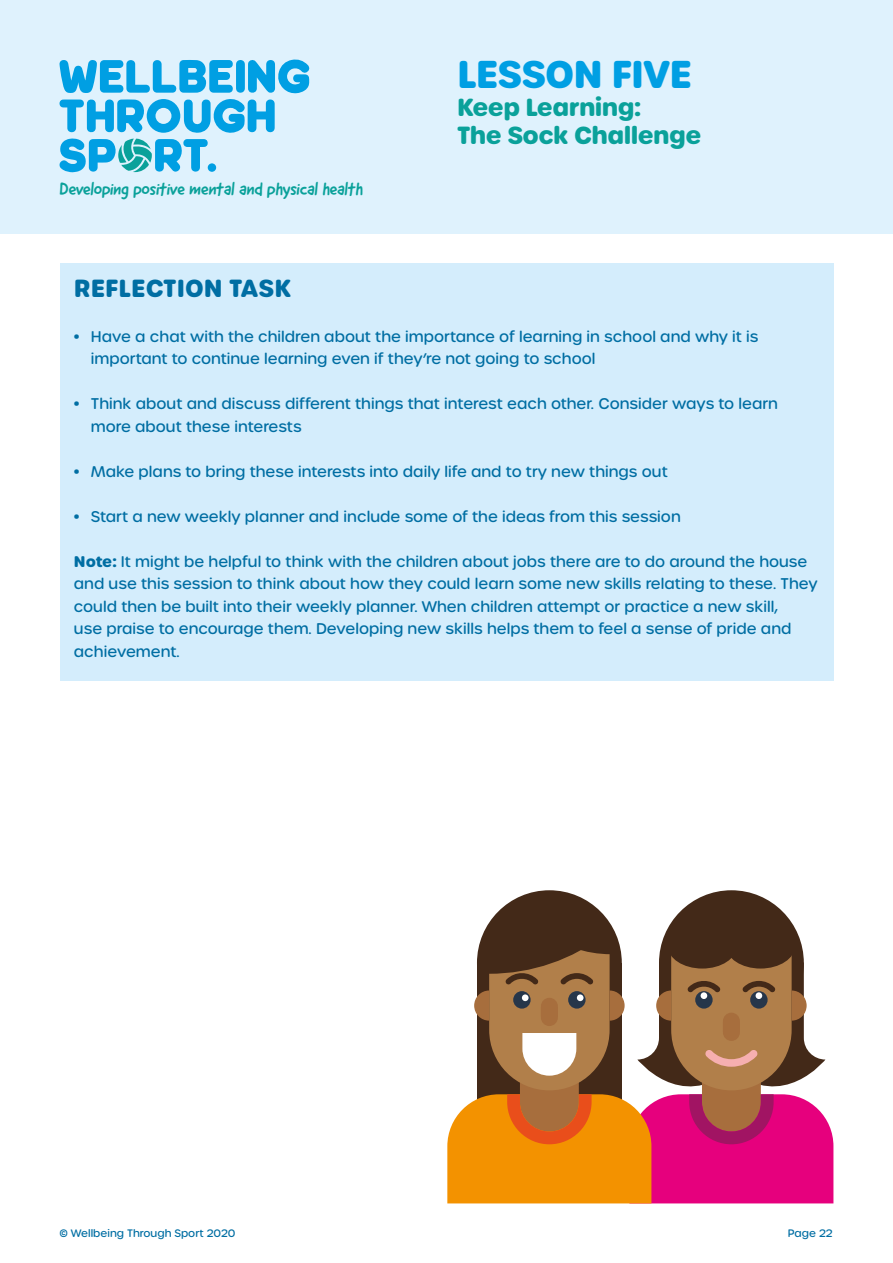
<style>
.page{position:relative;width:893px;height:1263px;background:#fff}
.page>*{position:absolute;margin:0;border:0;box-sizing:border-box;transform-origin:0 0}
.t1{font:700 37.5px "Urbane Rounded";letter-spacing:-.025em;color:#009fe3}
.t2{font:700 24px/28.2px "Urbane Rounded";letter-spacing:-.025em;color:#0aa19a}
.t3{font:700 24px "Urbane Rounded";color:#006ea3}
.t4{font:18px "Good Dog New";letter-spacing:-.025em;color:#0aa19a}
.t5{font:500 15px/22.5px "Urbane Rounded";color:#006ea3}
.t6{font:500 10.5px "Urbane Rounded";color:#006ea3}
.s1{font-weight:700}
</style>
<div class="page">
<div style="left:0;top:0;width:893px;height:234px;background:#dff2fd"></div>
<svg style="left:59px;top:59px;width:251px;height:113px"></svg>
<div style="left:60px;top:264px;width:773px;height:417px;background:#d4edfc"></div>
<div style="left:659px;top:890px;width:145px;height:146px;background:#432918;border-radius:50%"></div>
<div style="left:477px;top:890px;width:145px;height:146px;background:#432918;border-radius:50%"></div>
<svg style="left:447px;top:931px;width:386px;height:272px"></svg>
<p class="t4" style="left:60px;top:177px;width:305px">Developing positive mental and physical health</p>
<h1 class="t1" style="left:457px;top:48px;width:237px">LESSON FIVE</h1>
<h2 class="t2" style="left:457px;top:93px;width:246px">Keep Learning:<br>The Sock Challenge</h2>
<h2 class="t3" style="left:74px;top:271px;width:219px">REFLECTION TASK</h2>
<p class="t5" style="left:91px;top:325px;width:669px;text-indent:-17px">• Have a chat with the children about the importance of learning in school and why it is important to continue learning even if they’re not going to school</p>
<p class="t5" style="left:91px;top:393px;width:689px;text-indent:-17px">• Think about and discuss different things that interest each other. Consider ways to learn more about these interests</p>
<p class="t5" style="left:74px;top:460px;width:595px">• Make plans to bring these interests into daily life and to try new things out</p>
<p class="t5" style="left:74px;top:505px;width:608px">• Start a new weekly planner and include some of the ideas from this session</p>
<p class="t5" style="left:74px;top:550px;width:745px"><span class="s1">Note:</span> It might be helpful to think with the children about jobs there are to do around the house and use this session to think about how they could learn some new skills relating to these. They could then be built into their weekly planner. When children attempt or practice a new skill,<br>use praise to encourage them. Developing new skills helps them to feel a sense of pride and achievement.</p>
<p class="t6" style="left:60px;top:1226px;width:178px">© Wellbeing Through Sport 2020</p>
<p class="t6" style="left:788px;top:1226px;width:46px">Page 22</p>
</div>
